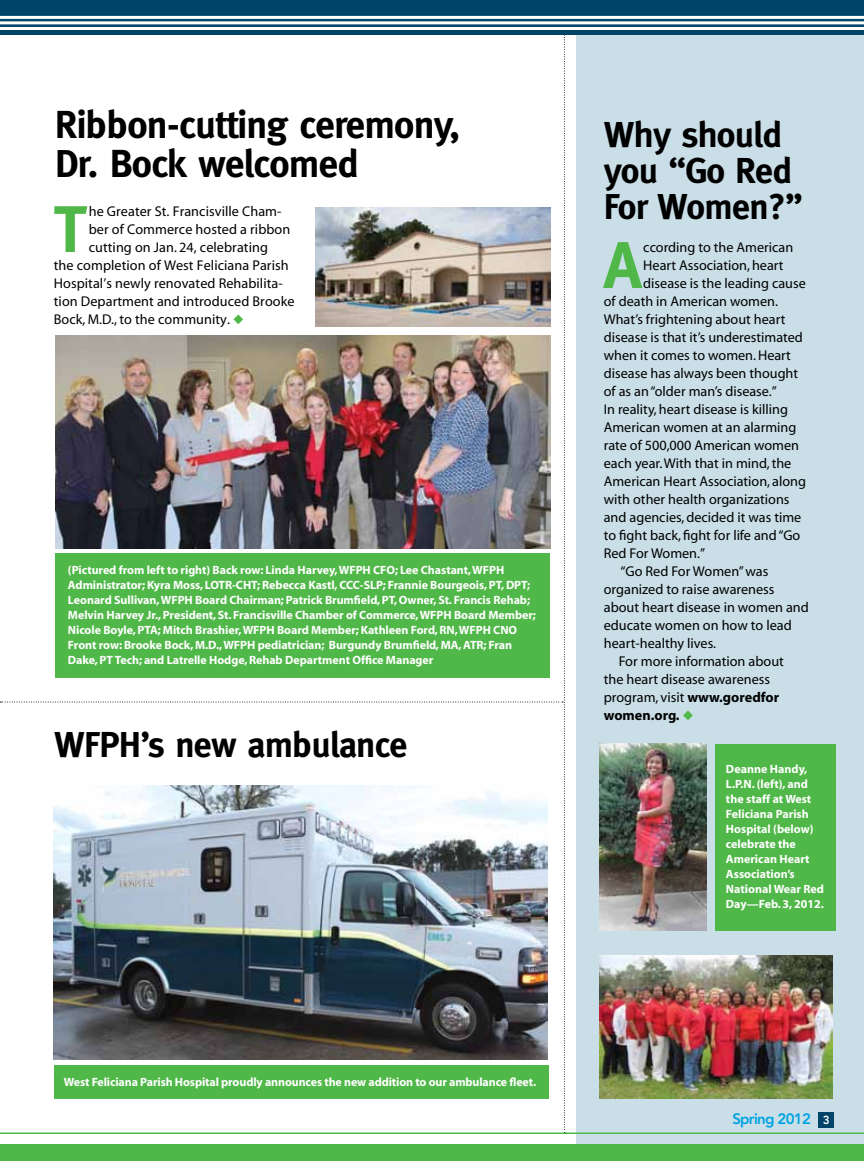
<style>
.page{position:relative;width:864px;height:1161px;background:#fff}
.page>*{position:absolute;margin:0;border:0;box-sizing:border-box;transform-origin:0 0}
.t1{font:700 65.85px "Meta";color:#50b848}
.t2{font:700 39px/39px "Meta";letter-spacing:-.02em;color:#000}
.t3{font:700 36px/36px "Meta";letter-spacing:-.02em;color:#000}
.t4{font:800 15px "Avenir LT Std";color:#00a4e3}
.t5{font:14.25px "Myriad";color:#000}
.t6{font:700 14.25px "Myriad";color:#000}
.t7{font:700 12px/15px "Myriad";letter-spacing:-.005em;color:#fff}
.s1{color:#50b848}
.s2{font-weight:700}
.s3{font-size:11.7px;color:#fff}
</style>
<div class="page">
<div style="left:576px;top:35px;width:288px;height:1126px;background:#c9dee6"></div>
<img style="left:600px;top:955px;width:233px;height:143px">
<div style="left:716px;top:744px;width:120px;height:186px;background:#50b848"></div>
<img style="left:600px;top:744px;width:107px;height:186px">
<div style="left:0;top:0;width:864px;height:35px;background:#00446a"></div>
<hr style="left:0;top:16px;width:864px;height:3px;background:#fff">
<hr style="left:0;top:21px;width:864px;height:3px;background:#fff">
<hr style="left:0;top:27px;width:864px;height:3px;background:#fff">
<div style="left:0;top:1144px;width:864px;height:17px;background:#50b848"></div>
<hr style="left:0;top:1132px;width:864px;height:2px;background:#50b848">
<div style="left:818px;top:1112px;width:16px;height:15px;background:#00446a"></div>
<img style="left:0;top:35px;width:565px;height:1098px">
<div style="left:55px;top:554px;width:495px;height:124px;background:#50b848"></div>
<div style="left:54px;top:1065px;width:495px;height:33px;background:#50b848"></div>
<img style="left:315px;top:207px;width:235px;height:119px">
<h2 class="t2" style="left:55px;top:105px;width:406px">Ribbon-cutting ceremony,<br>Dr. Bock welcomed</h2>
<h1 class="t1" style="left:54px;top:191px;width:34px">T</h1>
<p class="t5" style="left:89px;top:204px;width:194px">he Greater St. Francisville Cham-</p>
<p class="t5" style="left:89px;top:222px;width:203px">ber of Commerce hosted a ribbon</p>
<p class="t5" style="left:89px;top:240px;width:181px">cutting on Jan. 24, celebrating</p>
<p class="t5" style="left:54px;top:258px;width:236px">the completion of West Feliciana Parish</p>
<p class="t5" style="left:54px;top:276px;width:230px">Hospital’s newly renovated Rehabilita-</p>
<p class="t5" style="left:54px;top:294px;width:242px">tion Department and introduced Brooke</p>
<p class="t5" style="left:54px;top:312px;width:191px">Bock, M.D., to the community. <span class="s1">◆</span></p>
<p class="t7" style="left:68px;top:563px;width:470px">(Pictured from left to right) Back row: Linda Harvey, WFPH CFO; Lee Chastant, WFPH Administrator; Kyra Moss, LOTR-CHT; Rebecca Kastl, CCC-SLP; Frannie Bourgeois, PT, DPT; Leonard Sullivan, WFPH Board Chairman; Patrick Brumfield, PT, Owner, St. Francis Rehab; Melvin Harvey Jr., President, St. Francisville Chamber of Commerce, WFPH Board Member; Nicole Boyle, PTA; Mitch Brashier, WFPH Board Member; Kathleen Ford, RN, WFPH CNO Front row: Brooke Bock, M.D., WFPH pediatrician; Burgundy Brumfield, MA, ATR; Fran Dake, PT Tech; and Latrelle Hodge, Rehab Department Office Manager</p>
<h3 class="t3" style="left:54px;top:726px;width:355px">WFPH’s new ambulance</h3>
<p class="t7" style="left:64px;top:1074px;width:474px">West Feliciana Parish Hospital proudly announces the new addition to our ambulance fleet.</p>
<h3 class="t3" style="left:604px;top:116px;width:200px">Why should you “Go Red<br>For Women?”</h3>
<h1 class="t1" style="left:604px;top:227px;width:39px">A</h1>
<p class="t5" style="left:643px;top:240px;width:151px">ccording to the American</p>
<p class="t5" style="left:643px;top:258px;width:142px">Heart Association, heart</p>
<p class="t5" style="left:643px;top:276px;width:164px">disease is the leading cause</p>
<p class="t5" style="left:604px;top:294px;width:176px">of death in American women.</p>
<p class="t5" style="left:604px;top:312px;width:183px">What’s frightening about heart</p>
<p class="t5" style="left:604px;top:330px;width:201px">disease is that it’s underestimated</p>
<p class="t5" style="left:604px;top:348px;width:189px">when it comes to women. Heart</p>
<p class="t5" style="left:604px;top:366px;width:196px">disease has always been thought</p>
<p class="t5" style="left:604px;top:384px;width:175px">of as an “older man’s disease.”</p>
<p class="t5" style="left:604px;top:402px;width:186px">In reality, heart disease is killing</p>
<p class="t5" style="left:604px;top:420px;width:194px">American women at an alarming</p>
<p class="t5" style="left:604px;top:438px;width:197px">rate of 500,000 American women</p>
<p class="t5" style="left:604px;top:456px;width:189px">each year. With that in mind, the</p>
<p class="t5" style="left:604px;top:474px;width:204px">American Heart Association, along</p>
<p class="t5" style="left:604px;top:492px;width:187px">with other health organizations</p>
<p class="t5" style="left:604px;top:510px;width:199px">and agencies, decided it was time</p>
<p class="t5" style="left:604px;top:528px;width:198px">to fight back, fight for life and “Go</p>
<p class="t5" style="left:604px;top:546px;width:103px">Red For Women.”</p>
<p class="t5" style="left:620px;top:564px;width:149px">“Go Red For Women” was</p>
<p class="t5" style="left:604px;top:582px;width:172px">organized to raise awareness</p>
<p class="t5" style="left:604px;top:600px;width:207px">about heart disease in women and</p>
<p class="t5" style="left:604px;top:618px;width:189px">educate women on how to lead</p>
<p class="t5" style="left:604px;top:636px;width:114px">heart-healthy lives.</p>
<p class="t5" style="left:619px;top:654px;width:167px">For more information about</p>
<p class="t5" style="left:604px;top:672px;width:168px">the heart disease awareness</p>
<p class="t5" style="left:604px;top:690px;width:177px">program, visit <span class="s2">www.goredfor</span></p>
<p class="t6" style="left:604px;top:708px;width:91px">women.org. <span class="s1">◆</span></p>
<p class="t7" style="left:726px;top:762px;width:100px">Deanne Handy,<br>L.P.N. (left), and the staff at West<br>Feliciana Parish<br>Hospital (below) celebrate the<br>American Heart<br>Association’s<br>National Wear Red<br>Day—Feb. 3, 2012.</p>
<p class="t4" style="left:732px;top:1110px;width:99px">Spring 2012 <span class="s3">3</span></p>
</div>
